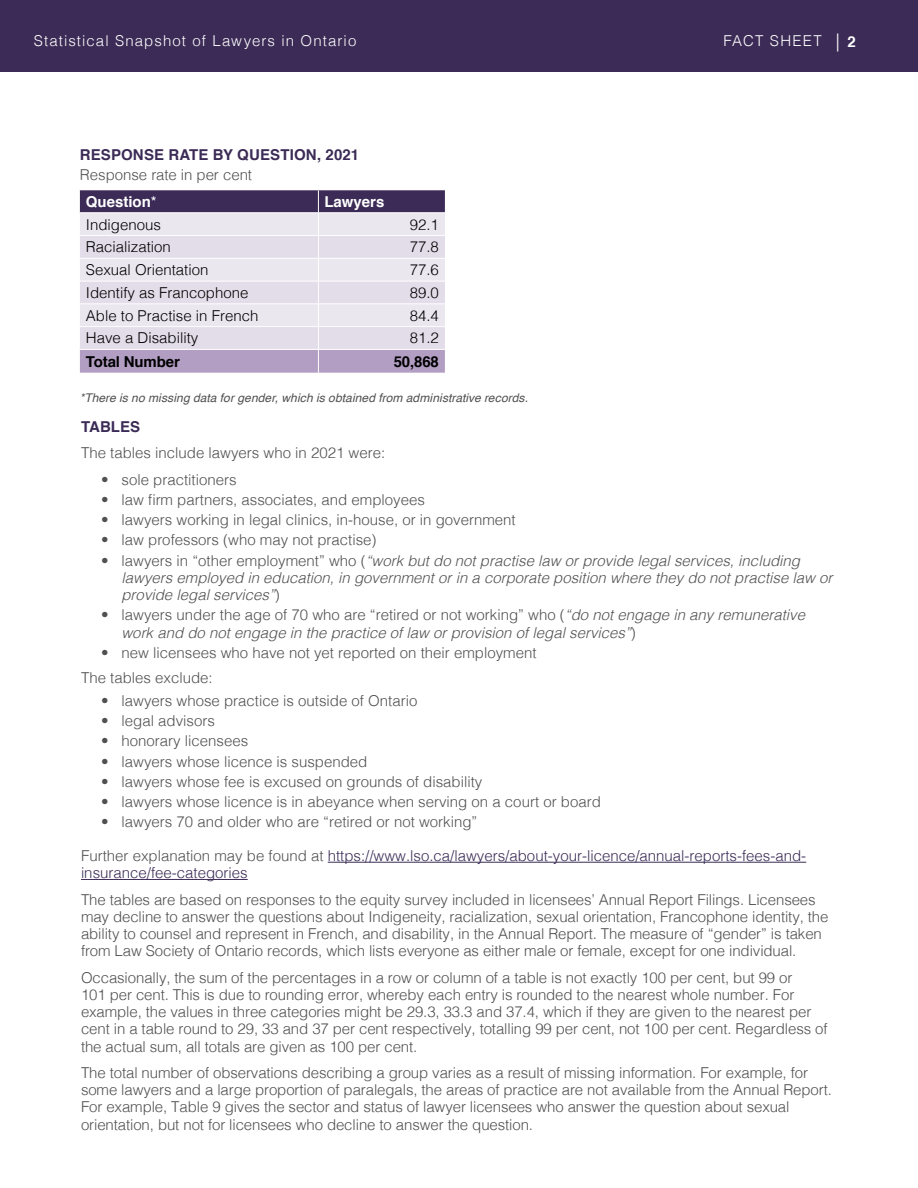
<style>
.page{position:relative;width:918px;height:1188px;background:#fff}
.page>*{position:absolute;margin:0;border:0;box-sizing:border-box;transform-origin:0 0}
.Body_-_M{font:300 15px/17.2px "Helvetica";letter-spacing:-.005em;color:#4f504f}
.t1{font:italic 300 15px/17.2px "Helvetica";color:#4f504f}
.Body_-_M-2{font:300 15px/17.2px "Helvetica";color:#3b2b56}
.Body_-_M-3{font:300 15px "Helvetica";color:#000}
.t2{font:300 15px "Helvetica";letter-spacing:.07em;color:#fff}
.H3{font:700 15px "Helvetica";letter-spacing:.005em;color:#3b2b56}
.Footnote{font:300 15px "Helvetica";letter-spacing:-.005em;color:#4f504f}
.Table_text_bold_-_M{font:700 15px "Helvetica";letter-spacing:-.01em;color:#000}
.Table_head_bold_-_M{font:700 15px "Helvetica";color:#fff}
.Footnote-2{font:italic 12px "Helvetica";letter-spacing:.01em;color:#4f504f}
.s1{font-size:18px}
.s2{font-weight:700}
.s3{font-weight:400}
.s4{font-style:normal}
.s5{color:#4f504f}
</style>
<div class="page">
<div style="left:0;top:0;width:918px;height:72px;background:#3b2b56"></div>
<hr style="left:328px;top:862px;width:478px;height:1px;background:#3b2b56">
<hr style="left:81px;top:879px;width:167px;height:1px;background:#3b2b56">
<svg style="left:80px;top:190px;width:365px;height:183px;background:#ccc4d5"></svg>
<p class="t2" style="left:34px;top:28px;width:324px">Statistical Snapshot of Lawyers in Ontario</p>
<p class="t2" style="left:723px;top:28px;width:134px">FACT SHEET <span class="s1">|</span> <span class="s2">2</span></p>
<h2 class="H3" style="left:80px;top:143px;width:281px">RESPONSE RATE BY QUESTION, 2021</h2>
<p class="Footnote" style="left:80px;top:162px;width:174px">Response rate in per cent</p>
<p class="Table_head_bold_-_M" style="left:86px;top:189px;width:72px">Question<span class="s3">*</span></p>
<p class="Table_head_bold_-_M" style="left:324px;top:189px;width:62px">Lawyers</p>
<p class="Body_-_M-3" style="left:86px;top:211px;width:77px">Indigenous</p>
<p class="Body_-_M-3" style="left:410px;top:211px;width:31px">92.1</p>
<p class="Body_-_M-3" style="left:86px;top:234px;width:87px">Racialization</p>
<p class="Body_-_M-3" style="left:410px;top:234px;width:31px">77.8</p>
<p class="Body_-_M-3" style="left:86px;top:257px;width:124px">Sexual Orientation</p>
<p class="Body_-_M-3" style="left:410px;top:257px;width:31px">77.6</p>
<p class="Body_-_M-3" style="left:86px;top:280px;width:164px">Identify as Francophone</p>
<p class="Body_-_M-3" style="left:410px;top:280px;width:31px">89.0</p>
<p class="Body_-_M-3" style="left:86px;top:303px;width:174px">Able to Practise in French</p>
<p class="Body_-_M-3" style="left:410px;top:303px;width:31px">84.4</p>
<p class="Body_-_M-3" style="left:86px;top:325px;width:114px">Have a Disability</p>
<p class="Body_-_M-3" style="left:410px;top:325px;width:31px">81.2</p>
<p class="Table_text_bold_-_M" style="left:86px;top:349px;width:95px">Total Number</p>
<p class="Table_text_bold_-_M" style="left:394px;top:349px;width:47px">50,868</p>
<p class="Footnote-2" style="left:80px;top:388px;width:450px">*There is no missing data for gender, which is obtained from administrative records.</p>
<h2 class="H3" style="left:81px;top:415px;width:61px">TABLES</h2>
<p class="Body_-_M" style="left:81px;top:443px;width:306px">The tables include lawyers who in 2021 were:</p>
<p class="Body_-_M" style="left:101px;top:470px;width:137px">• sole practitioners</p>
<p class="Body_-_M" style="left:101px;top:490px;width:325px">• law firm partners, associates, and employees</p>
<p class="Body_-_M" style="left:101px;top:510px;width:416px">• lawyers working in legal clinics, in-house, or in government</p>
<p class="Body_-_M" style="left:101px;top:530px;width:277px">• law professors (who may not practise)</p>
<p class="t1" style="left:122px;top:551px;width:713px;text-indent:-20px"><span class="s4">• lawyers in “other employment” who (</span>“work but do not practise law or provide legal services, including lawyers employed in education, in government or in a corporate position where they do not practise law or provide legal services”<span class="s4">)</span></p>
<p class="t1" style="left:122px;top:606px;width:685px;text-indent:-20px"><span class="s4">• lawyers under the age of 70 who are “retired or not working” who (</span>“do not engage in any remunerative work and do not engage in the practice of law or provision of legal services”<span class="s4">)</span></p>
<p class="Body_-_M" style="left:101px;top:643px;width:437px">• new licensees who have not yet reported on their employment</p>
<p class="Body_-_M" style="left:81px;top:668px;width:133px">The tables exclude:</p>
<p class="Body_-_M" style="left:101px;top:691px;width:318px">• lawyers whose practice is outside of Ontario</p>
<p class="Body_-_M" style="left:101px;top:711px;width:115px">• legal advisors</p>
<p class="Body_-_M" style="left:101px;top:731px;width:148px">• honorary licensees</p>
<p class="Body_-_M" style="left:101px;top:752px;width:268px">• lawyers whose licence is suspended</p>
<p class="Body_-_M" style="left:101px;top:772px;width:383px">• lawyers whose fee is excused on grounds of disability</p>
<p class="Body_-_M" style="left:101px;top:792px;width:501px">• lawyers whose licence is in abeyance when serving on a court or board</p>
<p class="Body_-_M" style="left:101px;top:812px;width:378px">• lawyers 70 and older who are “retired or not working”</p>
<p class="Body_-_M-2" style="left:81px;top:846px;width:727px"><span class="s5">Further explanation may be found at</span> https://www.lso.ca/lawyers/about-your-licence/annual-reports-fees-and&shy;insurance/fee-categories</p>
<p class="Body_-_M" style="left:81px;top:890px;width:749px">The tables are based on responses to the equity survey included in licensees’ Annual Report Filings. Licensees may decline to answer the questions about Indigeneity, racialization, sexual orientation, Francophone identity, the ability to counsel and represent in French, and disability, in the Annual Report. The measure of “gender” is taken from Law Society of Ontario records, which lists everyone as either male or female, except for one individual.</p>
<p class="Body_-_M" style="left:81px;top:968px;width:748px">Occasionally, the sum of the percentages in a row or column of a table is not exactly 100 per cent, but 99 or<br>101 per cent. This is due to rounding error, whereby each entry is rounded to the nearest whole number. For example, the values in three categories might be 29.3, 33.3 and 37.4, which if they are given to the nearest per cent in a table round to 29, 33 and 37 per cent respectively, totalling 99 per cent, not 100 per cent. Regardless of the actual sum, all totals are given as 100 per cent.</p>
<p class="Body_-_M" style="left:81px;top:1063px;width:752px">The total number of observations describing a group varies as a result of missing information. For example, for some lawyers and a large proportion of paralegals, the areas of practice are not available from the Annual Report.<br>For example, Table 9 gives the sector and status of lawyer licensees who answer the question about sexual orientation, but not for licensees who decline to answer the question.</p>
</div>
